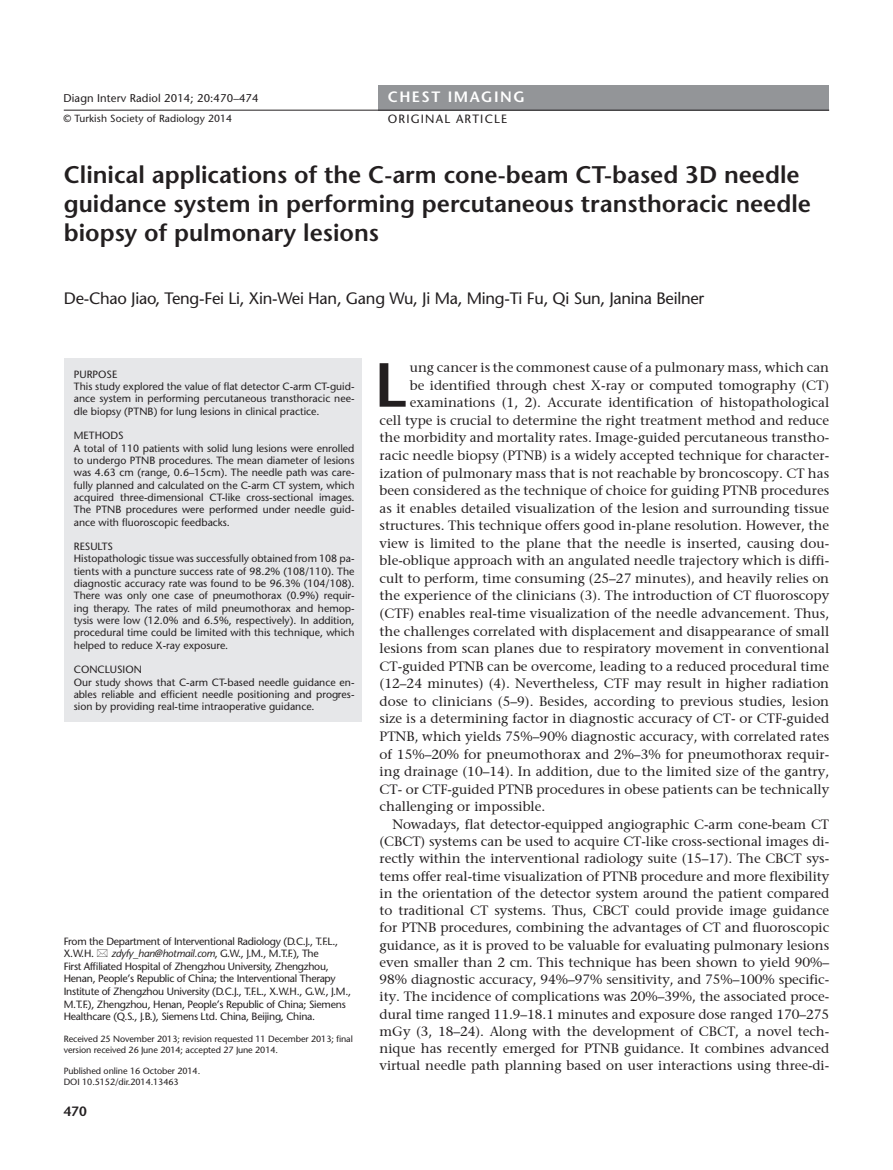
<style>
.page{position:relative;width:893px;height:1170px;background:#fff}
.page>*{position:absolute;margin:0;border:0;box-sizing:border-box;transform-origin:0 0}
.t1{font:600 62.1px "Stone Sans Std";color:#231f20}
.t2{font:600 24px/28.8px "Stone Sans Std";color:#231f20}
.t3{font:16.5px "Stone Sans Normal Tr";letter-spacing:-.015em;color:#231f20}
.t4{font:600 15px "Stone Sans Std";letter-spacing:.1em;color:#fff}
.t5{font:13.5px/17.2px "Stone Serif";color:#231f20;text-align:justify}
.t6{font:600 13.5px "Stone Sans Std";color:#231f20}
.t7{font:12px "Stone Sans Normal Tr";letter-spacing:.1em;color:#231f20}
.t8{font:11.25px "Stone Sans Normal Tr";letter-spacing:.01em;color:#231f20}
.t9{font:10.5px/12.3px "Stone Sans Normal Tr";letter-spacing:-.025em;color:#231f20;text-align:justify}
.t10{font:10.5px "Stone Sans Normal Tr";color:#231f20}
.t11{font:10.35px "Stone Sans Normal Tr";letter-spacing:.01em;color:#231f20}
.t12{font:9px/10.8px "Stone Sans Normal Tr";letter-spacing:-.01em;color:#231f20}
.s1{font-family:"Stone Sans Italic Tr"}
</style>
<div class="page">
<div style="left:378px;top:85px;width:451px;height:25px;background:#939598"></div>
<hr style="left:64px;top:110px;width:765px;height:1px;background:#231f20">
<div style="left:64px;top:359px;width:297px;height:362px;background:#e6e7e9"></div>
<p class="t8" style="left:63px;top:91px;width:197px">Diagn Interv Radiol 2014; 20:470–474</p>
<p class="t11" style="left:63px;top:112px;width:170px">© Turkish Society of Radiology 2014</p>
<p class="t4" style="left:388px;top:88px;width:139px">CHEST IMAGING</p>
<p class="t7" style="left:388px;top:112px;width:121px">ORIGINAL ARTICLE</p>
<p class="t2" style="left:64px;top:161px;width:749px">Clinical applications of the C-arm cone-beam CT-based 3D needle guidance system in performing percutaneous transthoracic needle biopsy of pulmonary lesions</p>
<p class="t3" style="left:64px;top:288px;width:642px">De-Chao Jiao, Teng-Fei Li, Xin-Wei Han, Gang Wu, Ji Ma, Ming-Ti Fu, Qi Sun, Janina Beilner</p>
<p class="t10" style="left:74px;top:368px;width:45px">PURPOSE</p>
<p class="t9" style="left:74px;top:380px;width:282px">This study explored the value of flat detector C-arm CT-guid&shy;ance system in performing percutaneous transthoracic nee&shy;dle biopsy (PTNB) for lung lesions in clinical practice.</p>
<p class="t10" style="left:74px;top:429px;width:51px">METHODS</p>
<p class="t9" style="left:74px;top:442px;width:282px">A total of 110 patients with solid lung lesions were enrolled to undergo PTNB procedures. The mean diameter of lesions was 4.63 cm (range, 0.6–15cm). The needle path was care&shy;fully planned and calculated on the C-arm CT system, which acquired three-dimensional CT-like cross-sectional images.<br>The PTNB procedures were performed under needle guid&shy;ance with fluoroscopic feedbacks.</p>
<p class="t10" style="left:74px;top:540px;width:41px">RESULTS</p>
<p class="t9" style="left:74px;top:552px;width:282px">Histopathologic tissue was successfully obtained from 108 pa&shy;tients with a puncture success rate of 98.2% (108/110). The diagnostic accuracy rate was found to be 96.3% (104/108).<br>There was only one case of pneumothorax (0.9%) requir&shy;ing therapy. The rates of mild pneumothorax and hemop&shy;tysis were low (12.0% and 6.5%, respectively). In addition, procedural time could be limited with this technique, which helped to reduce X-ray exposure.</p>
<p class="t10" style="left:74px;top:663px;width:70px">CONCLUSION</p>
<p class="t9" style="left:74px;top:675px;width:282px">Our study shows that C-arm CT-based needle guidance en&shy;ables reliable and efficient needle positioning and progres&shy;sion by providing real-time intraoperative guidance.</p>
<p class="t9" style="left:64px;top:934px;width:276px">From the Department of Interventional Radiology (D.C.J., T.F.L.,<br>X.W.H.</p>
<p class="t9" style="left:64px;top:947px;width:289px;text-align:left;text-indent:47px"><span class="s1">zdyfy_han@hotmail.com</span>, G.W., J.M., M.T.F.), The<br>First Affiliated Hospital of Zhengzhou University, Zhengzhou, Henan, People’s Republic of China; the Interventional Therapy Institute of Zhengzhou University (D.C.J., T.F.L., X.W.H., G.W., J.M., M.T.F.), Zhengzhou, Henan, People’s Republic of China; Siemens Healthcare (Q.S., J.B.), Siemens Ltd. China, Beijing, China.</p>
<p class="t12" style="left:64px;top:1033px;width:291px">Received 25 November 2013; revision requested 11 December 2013; final version received 26 June 2014; accepted 27 June 2014.</p>
<p class="t12" style="left:64px;top:1065px;width:138px">Published online 16 October 2014.</p>
<p class="t12" style="left:64px;top:1076px;width:116px">DOI 10.5152/dir.2014.13463</p>
<p class="t6" style="left:64px;top:1103px;width:25px">470</p>
<p class="t1" style="left:374px;top:347px;width:34px">L</p>
<p class="t5" style="left:410px;top:358px;width:421px">ung cancer is the commonest cause of a pulmonary mass, which can</p>
<p class="t5" style="left:410px;top:376px;width:421px">be identified through chest X-ray or computed tomography (CT)</p>
<p class="t5" style="left:410px;top:393px;width:421px">examinations (1, 2). Accurate identification of histopathological</p>
<p class="t5" style="left:380px;top:411px;width:451px">cell type is crucial to determine the right treatment method and reduce</p>
<p class="t5" style="left:380px;top:428px;width:451px">the morbidity and mortality rates. Image-guided percutaneous transtho-</p>
<p class="t5" style="left:380px;top:446px;width:451px">racic needle biopsy (PTNB) is a widely accepted technique for character-</p>
<p class="t5" style="left:380px;top:464px;width:451px">ization of pulmonary mass that is not reachable by broncoscopy. CT has</p>
<p class="t5" style="left:380px;top:481px;width:451px">been considered as the technique of choice for guiding PTNB procedures</p>
<p class="t5" style="left:380px;top:499px;width:451px">as it enables detailed visualization of the lesion and surrounding tissue</p>
<p class="t5" style="left:380px;top:516px;width:451px">structures. This technique offers good in-plane resolution. However, the</p>
<p class="t5" style="left:380px;top:534px;width:451px">view is limited to the plane that the needle is inserted, causing dou-</p>
<p class="t5" style="left:380px;top:551px;width:451px">ble-oblique approach with an angulated needle trajectory which is diffi-</p>
<p class="t5" style="left:380px;top:569px;width:451px">cult to perform, time consuming (25–27 minutes), and heavily relies on</p>
<p class="t5" style="left:380px;top:586px;width:451px">the experience of the clinicians (3). The introduction of CT fluoroscopy</p>
<p class="t5" style="left:380px;top:604px;width:451px">(CTF) enables real-time visualization of the needle advancement. Thus,</p>
<p class="t5" style="left:380px;top:622px;width:451px">the challenges correlated with displacement and disappearance of small</p>
<p class="t5" style="left:380px;top:639px;width:451px">lesions from scan planes due to respiratory movement in conventional</p>
<p class="t5" style="left:380px;top:657px;width:451px">CT-guided PTNB can be overcome, leading to a reduced procedural time</p>
<p class="t5" style="left:380px;top:674px;width:451px">(12–24 minutes) (4). Nevertheless, CTF may result in higher radiation</p>
<p class="t5" style="left:380px;top:692px;width:451px">dose to clinicians (5–9). Besides, according to previous studies, lesion</p>
<p class="t5" style="left:380px;top:709px;width:451px">size is a determining factor in diagnostic accuracy of CT- or CTF-guided</p>
<p class="t5" style="left:380px;top:727px;width:451px">PTNB, which yields 75%–90% diagnostic accuracy, with correlated rates</p>
<p class="t5" style="left:380px;top:744px;width:451px">of 15%–20% for pneumothorax and 2%–3% for pneumothorax requir-</p>
<p class="t5" style="left:380px;top:762px;width:451px">ing drainage (10–14). In addition, due to the limited size of the gantry,</p>
<p class="t5" style="left:380px;top:779px;width:451px">CT- or CTF-guided PTNB procedures in obese patients can be technically</p>
<p class="t5" style="left:380px;top:797px;width:167px">challenging or impossible.</p>
<p class="t5" style="left:380px;top:815px;width:451px;text-indent:13px">Nowadays, flat detector-equipped angiographic C-arm cone-beam CT (CBCT) systems can be used to acquire CT-like cross-sectional images di&shy;rectly within the interventional radiology suite (15–17). The CBCT sys&shy;tems offer real-time visualization of PTNB procedure and more flexibility in the orientation of the detector system around the patient compared to traditional CT systems. Thus, CBCT could provide image guidance for PTNB procedures, combining the advantages of CT and fluoroscopic guidance, as it is proved to be valuable for evaluating pulmonary lesions even smaller than 2 cm. This technique has been shown to yield 90%– 98% diagnostic accuracy, 94%–97% sensitivity, and 75%–100% specific&shy;ity. The incidence of complications was 20%–39%, the associated proce&shy;dural time ranged 11.9–18.1 minutes and exposure dose ranged 170–275 mGy (3, 18–24). Along with the development of CBCT, a novel tech&shy;nique has recently emerged for PTNB guidance. It combines advanced virtual needle path planning based on user interactions using three-di-</p>
</div>
